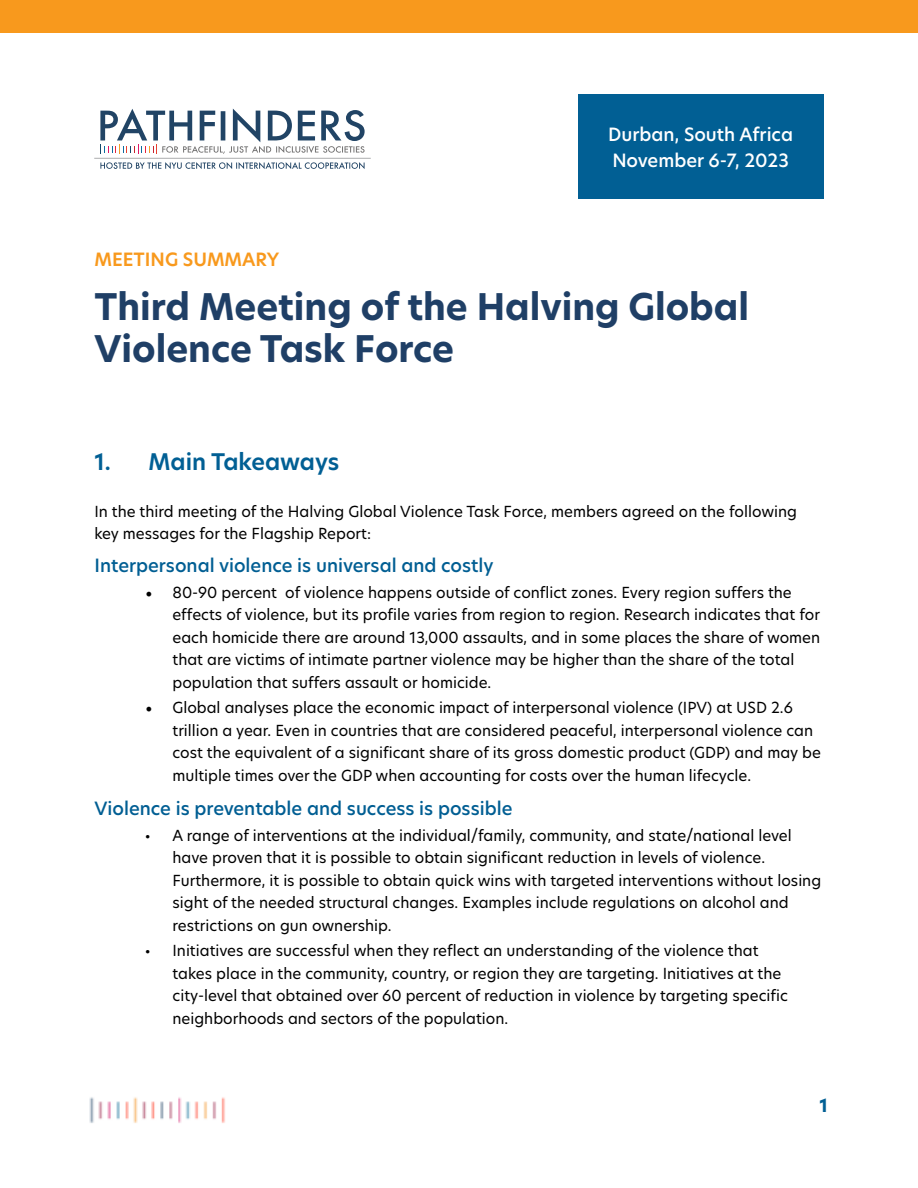
<style>
.page{position:relative;width:918px;height:1188px;background:#fff}
.page>*{position:absolute;margin:0;border:0;box-sizing:border-box;transform-origin:0 0}
.t1{font:700 36px/42px "New Hero";color:#1f3f66}
.t2{font:600 22.5px "New Hero";color:#015f94}
.Heading_3{font:500 18px "New Hero";color:#005e93}
.t3{font:500 18px "New Hero";color:#fff}
.t4{font:600 18px "New Hero";color:#f8991d}
.t5{font:700 18px "New Hero";color:#015f94}
.t6{font:15px/22.5px "New Hero";color:#000}
.s1{font-family:"Minion Pro";font-size:18px}
.s2{font-family:"Myriad Pro";font-size:16.5px}
</style>
<div class="page">
<div style="left:0;top:0;width:918px;height:32px;background:#f8991d"></div>
<img style="left:89px;top:1097px;width:136px;height:26px">
<svg style="left:100px;top:162px;width:265px;height:7px"></svg>
<svg style="left:100px;top:109px;width:265px;height:45px"></svg>
<hr style="left:94px;top:158px;width:277px;height:1px;background:#acadaf">
<div style="left:578px;top:94px;width:246px;height:105px;background:#015f94"></div>
<p class="t4" style="left:94px;top:247px;width:186px">MEETING SUMMARY</p>
<p class="t3" style="left:608px;top:122px;width:186px">Durban, South Africa</p>
<p class="t3" style="left:612px;top:148px;width:178px">November 6-7, 2023</p>
<p class="t1" style="left:94px;top:286px;width:656px">Third Meeting of the Halving Global<br>Violence Task Force</p>
<p class="t2" style="left:94px;top:447px;width:246px">1. Main Takeaways</p>
<p class="t6" style="left:94px;top:500px;width:704px">In the third meeting of the Halving Global Violence Task Force, members agreed on the following key messages for the Flagship Report:</p>
<p class="Heading_3" style="left:94px;top:554px;width:401px">Interpersonal violence is universal and costly</p>
<p class="t6" style="left:172px;top:581px;width:649px;text-indent:-27px"><span class="s1">•</span> 80-90 percent of violence happens outside of conflict zones. Every region suffers the effects of violence, but its profile varies from region to region. Research indicates that for each homicide there are around 13,000 assaults, and in some places the share of women that are victims of intimate partner violence may be higher than the share of the total population that suffers assault or homicide.</p>
<p class="t6" style="left:172px;top:696px;width:650px;text-indent:-27px"><span class="s1">•</span> Global analyses place the economic impact of interpersonal violence (IPV) at USD 2.6 trillion a year. Even in countries that are considered peaceful, interpersonal violence can cost the equivalent of a significant share of its gross domestic product (GDP) and may be multiple times over the GDP when accounting for costs over the human lifecycle.</p>
<p class="Heading_3" style="left:94px;top:797px;width:419px">Violence is preventable and success is possible</p>
<p class="t6" style="left:172px;top:824px;width:650px;text-indent:-27px"><span class="s2">•</span> A range of interventions at the individual/family, community, and state/national level have proven that it is possible to obtain significant reduction in levels of violence.<br>Furthermore, it is possible to obtain quick wins with targeted interventions without losing sight of the needed structural changes. Examples include regulations on alcohol and restrictions on gun ownership.</p>
<p class="t6" style="left:172px;top:939px;width:617px;text-indent:-27px"><span class="s2">•</span> Initiatives are successful when they reflect an understanding of the violence that takes place in the community, country, or region they are targeting. Initiatives at the city-level that obtained over 60 percent of reduction in violence by targeting specific neighborhoods and sectors of the population.</p>
<p class="t5" style="left:819px;top:1094px;width:10px">1</p>
</div>
